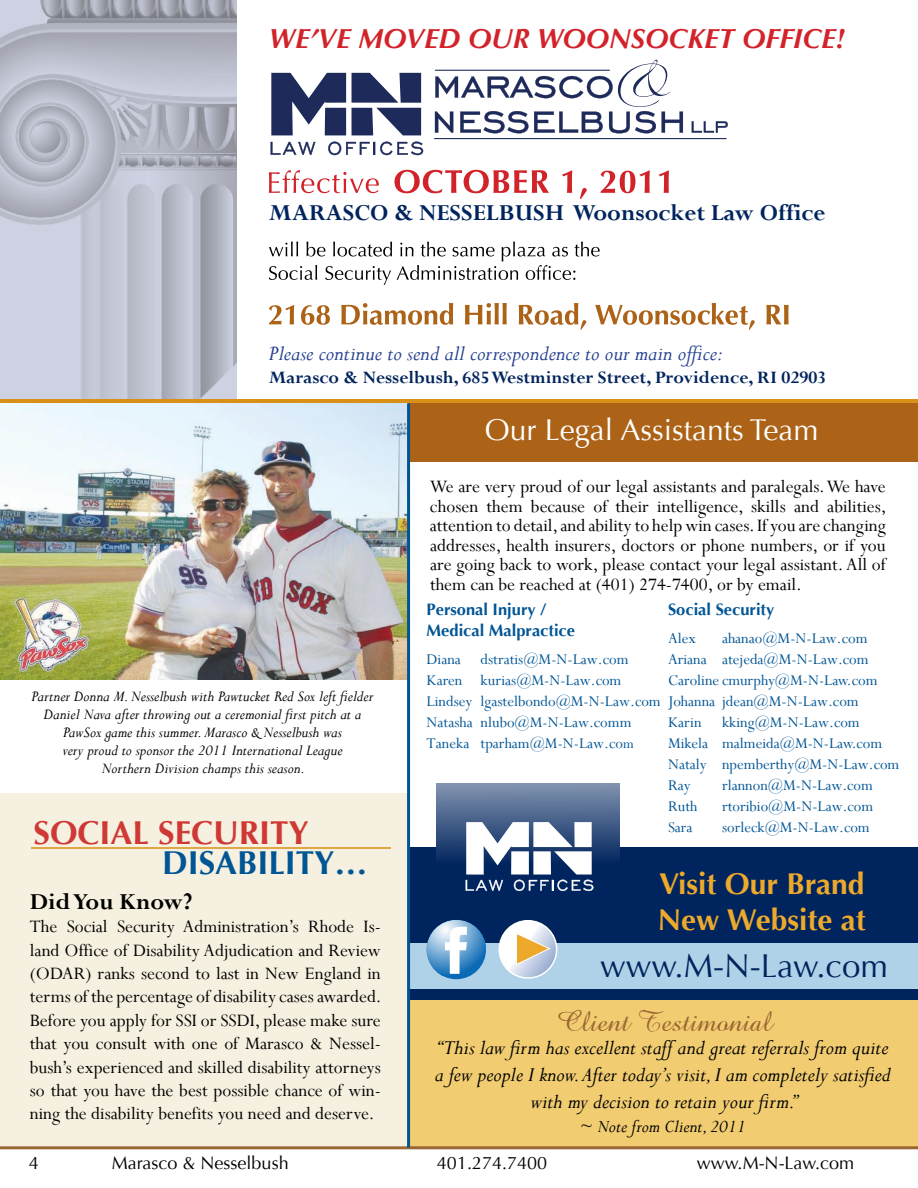
<style>
.page{position:relative;width:918px;height:1188px;background:#fff}
.page>*{position:absolute;margin:0;border:0;box-sizing:border-box;transform-origin:0 0}
.t1{font:33px "Optima";color:#00245d}
.t2{font:700 33px "Optima";color:#cf3834}
.t3{font:700 33px "Optima";color:#005595}
.t4{font:30.6px "Amaze Normal";color:#9a6632}
.t5{font:700 30px/36px "Optima";color:#eda92b}
.t6{font:30px "Optima";color:#fff}
.t7{font:italic 700 27.9px "Optima";color:#d2232a}
.t8{font:700 25.5px "Perpetua";color:#00245d}
.t9{font:700 25.5px "Perpetua";color:#000}
.t10{font:italic 23.25px "Perpetua";color:#24408f}
.t11{font:italic 22.5px/27px "Perpetua";color:#000;text-align:center}
.t12{font:19.5px/23.4px "Perpetua";color:#000;text-align:justify}
.t13{font:700 19.5px "Perpetua";color:#00245d}
.t14{font:italic 19.5px "Perpetua";color:#000}
.t15{font:18px "Optima";color:#000}
.t16{font:16.5px/21px "Perpetua";color:#005595}
.t17{font:italic 16.5px/18px "Perpetua";color:#000;text-align:center}
.t18{font:700 16.5px/21px "Optima";color:#005595}
.s1{font-size:15px}
</style>
<div class="page">
<div style="left:408px;top:848px;width:510px;height:152px;background:#00245d"></div>
<div style="left:408px;top:943px;width:510px;height:45px;background:#b0d2e9"></div>
<svg style="left:437px;top:783px;width:182px;height:109px"></svg>
<svg style="left:466px;top:822px;width:127px;height:69px"></svg>
<div style="left:0;top:793px;width:408px;height:353px;background:#f5f0df"></div>
<div style="left:410px;top:1000px;width:508px;height:148px;background:#f1cc71"></div>
<svg style="left:427px;top:920px;width:59px;height:59px;background:#639fcf"></svg>
<svg style="left:445px;top:927px;width:22px;height:47px"></svg>
<hr style="left:0;top:1146px;width:918px;height:3px;background:#9a6632">
<hr style="left:31px;top:847px;width:360px;height:2px;background:#d89016">
<img style="left:0;top:0;width:236px;height:400px">
<svg style="left:435px;top:60px;width:248px;height:73px"></svg>
<svg style="left:692px;top:121px;width:36px;height:12px"></svg>
<svg style="left:271px;top:142px;width:45px;height:13px"></svg>
<svg style="left:328px;top:142px;width:95px;height:13px"></svg>
<svg style="left:352px;top:73px;width:69px;height:62px"></svg>
<svg style="left:271px;top:73px;width:75px;height:62px"></svg>
<hr style="left:434px;top:138px;width:293px;height:1px;background:#1d2a5a">
<svg style="left:269px;top:170px;width:400px;height:29px"></svg>
<svg style="left:269px;top:242px;width:331px;height:43px"></svg>
<svg style="left:269px;top:303px;width:520px;height:27px"></svg>
<div style="left:407px;top:402px;width:511px;height:60px;background:#ac6318"></div>
<img style="left:0;top:403px;width:407px;height:276px">
<hr style="left:407px;top:403px;width:3px;height:745px;background:#005595">
<svg style="left:499px;top:921px;width:58px;height:57px"></svg>
<div style="left:499px;top:920px;width:58px;height:59px;border:2px solid #fff;border-radius:50%"></div>
<svg style="left:515px;top:933px;width:36px;height:33px"></svg>
<hr style="left:0;top:400px;width:918px;height:3px;background:#d89016">
<h3 class="t7" style="left:269px;top:22px;width:577px">WE’VE MOVED OUR WOONSOCKET OFFICE!</h3>
<h3 class="t8" style="left:269px;top:197px;width:40px">Marasco</h3>
<h3 class="t8" style="left:394px;top:197px;width:40px">&amp; Nessel</h3>
<h3 class="t8" style="left:499px;top:197px;width:328px">bush Woonsocket Law Office</h3>
<p class="t10" style="left:269px;top:338px;width:456px">Please continue to send all correspondence to our main office:</p>
<p class="t13" style="left:269px;top:365px;width:559px">Marasco &amp; Nesselbush, 685 Westminster Street, Providence, RI 02903</p>
<p class="t17" style="left:32px;top:686px;width:343px">Partner Donna M. Nesselbush with Pawtucket Red Sox left fielder Daniel Nava after throwing out a ceremonial first pitch at a PawSox game this summer. Marasco &amp; Nesselbush was<br>very proud to sponsor the 2011 International League<br>Northern Division champs this season.</p>
<h1 class="t2" style="left:34px;top:813px;width:257px">Social Security</h1>
<h1 class="t3" style="left:162px;top:844px;width:207px">disability…</h1>
<h3 class="t9" style="left:30px;top:886px;width:164px">Did You Know?</h3>
<p class="t12" style="left:30px;top:915px;width:353px">The Social Security Administration’s Rhode Is&shy;land Office of Disability Adjudication and Review (ODAR) ranks second to last in New England in terms of the percentage of disability cases awarded.<br>Before you apply for SSI or SSDI, please make sure that you consult with one of Marasco &amp; Nessel&shy;bush’s experienced and skilled disability attorneys so that you have the best possible chance of win&shy;ning the disability benefits you need and deserve.</p>
<h3 class="t6" style="left:485px;top:413px;width:335px">Our Legal Assistants Team</h3>
<p class="t12" style="left:430px;top:476px;width:458px;line-height:19.5px">We are very proud of our legal assistants and paralegals.We have chosen them because of their intelligence, skills and abilities, attention to detail,and ability to helpwin cases.If you are changing addresses, health insurers, doctors or phone numbers, or if you are going back to work, please contact your legal assistant.All of them can be reached at (401) 274-7400, or by email.</p>
<p class="t18" style="left:668px;top:599px;width:108px">Social Security</p>
<p class="t16" style="left:668px;top:627px;width:30px">Alex</p>
<p class="t16" style="left:722px;top:627px;width:147px">ahanao@M-N-Law.com</p>
<p class="t16" style="left:668px;top:648px;width:202px">Ariana atejeda@M-N-Law.com</p>
<p class="t16" style="left:668px;top:669px;width:211px">Caroline cmurphy@M-N-Law.com</p>
<p class="t16" style="left:427px;top:690px;width:434px">Lindsey lgastelbondo@M-N-Law.com Johanna jdean@M-N-Law.com</p>
<p class="t16" style="left:668px;top:711px;width:193px">Karin kking@M-N-Law.com</p>
<p class="t16" style="left:668px;top:732px;width:216px">Mikela malmeida@M-N-Law.com</p>
<p class="t16" style="left:668px;top:753px;width:233px">Nataly npemberthy@M-N-Law.com</p>
<p class="t16" style="left:668px;top:774px;width:24px">Ray</p>
<p class="t16" style="left:722px;top:774px;width:153px">rlannon@M-N-Law.com</p>
<p class="t16" style="left:668px;top:795px;width:31px">Ruth</p>
<p class="t16" style="left:722px;top:795px;width:153px">rtoribio@M-N-Law.com</p>
<p class="t16" style="left:668px;top:816px;width:26px">Sara</p>
<p class="t16" style="left:722px;top:816px;width:149px">sorleck@M-N-Law.com</p>
<p class="t18" style="left:427px;top:599px;width:150px">Personal I njury /<br>Medical Malpractice</p>
<p class="t16" style="left:427px;top:648px;width:203px">Diana dstratis@M-N-Law.com<br>Karen kurias@M-N-Law.com</p>
<p class="t16" style="left:427px;top:711px;width:209px">Natasha nlubo@M-N-Law.comm<br>Taneka tparham@M-N-Law.co<span class="s1">m</span></p>
<h3 class="t5" style="left:658px;top:866px;width:209px">Visit Our Brand<br>N ew Website at</h3>
<h1 class="t1" style="left:600px;top:947px;width:289px">www.M-N-Law.com</h1>
<h2 class="t4" style="left:557px;top:1001px;width:216px">Client Testimonial</h2>
<p class="t11" style="left:435px;top:1034px;width:457px">“This law firm has excellent staff and great referrals from quite a few people I know. After today’s visit, I am completely satisfied with my decision to retain your firm.”</p>
<p class="t14" style="left:580px;top:1114px;width:168px">~ Note from Client, 2011</p>
<p class="t15" style="left:29px;top:1152px;width:12px">4</p>
<p class="t15" style="left:112px;top:1152px;width:178px">Marasco &amp; Nesselbush</p>
<p class="t15" style="left:437px;top:1152px;width:112px">401.274.7400</p>
<p class="t15" style="left:697px;top:1152px;width:159px">www.m-n -law.com</p>
</div>
